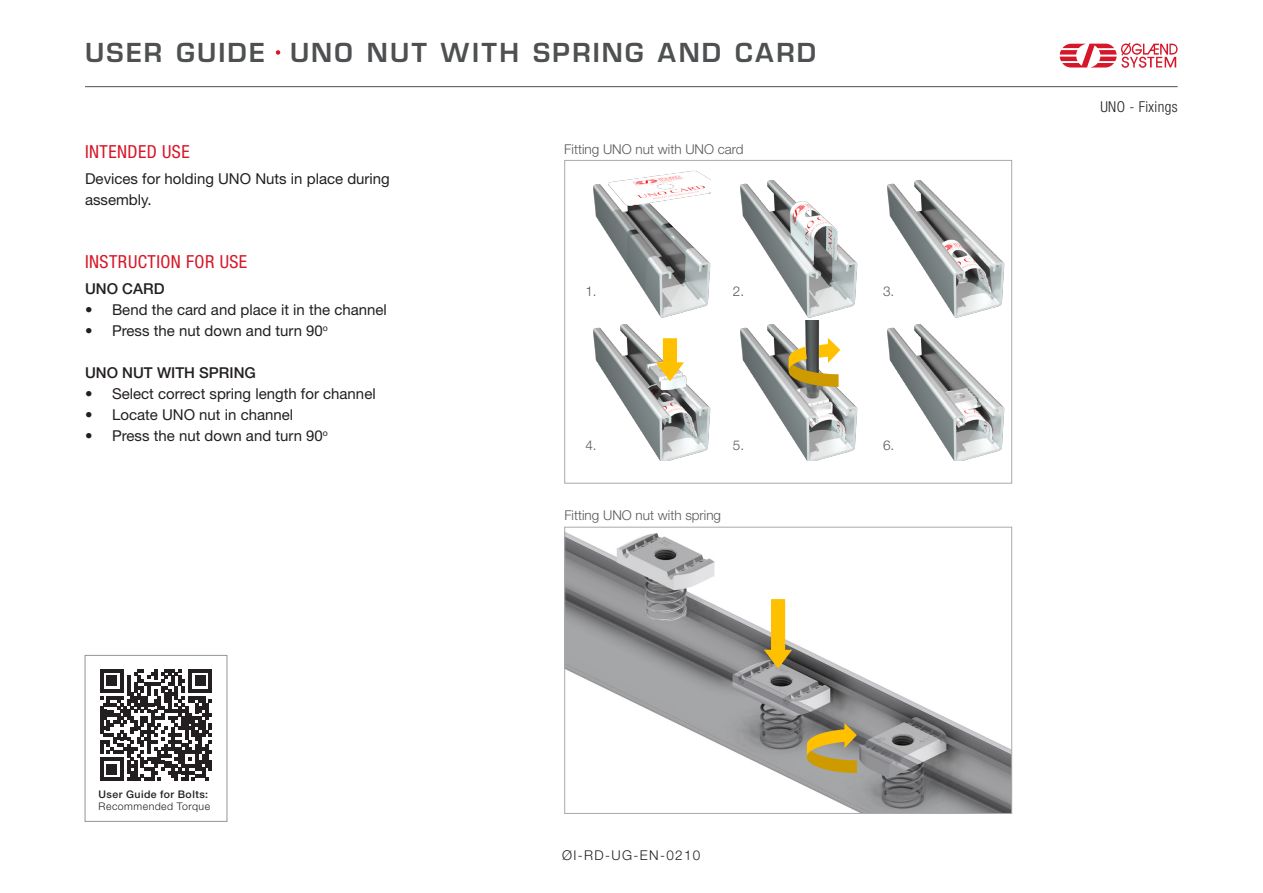
<style>
.page{position:relative;width:1263px;height:893px;background:#fff}
.page>*{position:absolute;margin:0;border:0;box-sizing:border-box;transform-origin:0 0}
.t1{font:600 25.5px "Eurostile LT Std";letter-spacing:.09em;color:#4e5051}
.t2{font:condensed 18px "Helvetica Neue LT Std";letter-spacing:.025em;color:#d71729}
.Brødtekst{font:15px/21px "Helvetica Neue LT Std";color:#231f20}
.Brødtekst-2{font:500 15px "Helvetica Neue LT Std";color:#231f20}
.t3{font:300 condensed 15px "Helvetica Neue LT Std";letter-spacing:.025em;color:#231f20}
.Bildetekst{font:300 13.5px "Helvetica Neue LT Std";color:#57585a}
.Nummer{font:300 13.5px "Helvetica Neue LT Std";letter-spacing:.1em;color:#231f20}
.t4{font:500 10.5px "Helvetica Neue LT Std";letter-spacing:.045em;color:#231f20}
.t5{font:300 10.5px "Helvetica Neue LT Std";letter-spacing:.045em;color:#231f20}
</style>
<div class="page">
<hr style="left:85px;top:86px;width:1092px;height:1px;background:#4e5051">
<svg style="left:1060px;top:42px;width:117px;height:26px"></svg>
<div style="left:274px;top:49px;width:8px;height:7px;background:#d71729;border-radius:50%"></div>
<div style="left:273px;top:47px;width:10px;height:11px;border:3px solid #fff;border-radius:50%"></div>
<div style="left:85px;top:655px;width:142px;height:167px;border:1px solid #939598"></div>
<svg style="left:100px;top:669px;width:112px;height:112px"></svg>
<div style="left:564px;top:160px;width:448px;height:324px;border:1px solid #a7aaa9"></div>
<img style="left:566px;top:532px;width:444px;height:280px">
<div style="left:564px;top:527px;width:448px;height:287px;border:1px solid #a7aaa9"></div>
<svg style="left:764px;top:599px;width:28px;height:69px"></svg>
<svg style="left:803px;top:723px;width:54px;height:50px;background:#b69c4d"></svg>
<img style="left:593px;top:170px;width:118px;height:290px">
<img style="left:740px;top:179px;width:118px;height:281px">
<img style="left:887px;top:179px;width:118px;height:281px">
<svg style="left:656px;top:338px;width:28px;height:43px"></svg>
<svg style="left:785px;top:337px;width:55px;height:50px"></svg>
<h1 class="t1" style="left:85px;top:36px;width:181px">USER GUIDE</h1>
<h2 class="t1" style="left:290px;top:36px;width:528px">UNO NUT WITH SPRING AND CARD</h2>
<h3 class="t2" style="left:85px;top:142px;width:106px">INTENDED USE</h3>
<p class="Brødtekst" style="left:85px;top:168px;width:306px">Devices for holding UNO Nuts in place during assembly.</p>
<h3 class="t2" style="left:85px;top:251px;width:164px">INSTRUCTION FOR USE</h3>
<p class="Brødtekst-2" style="left:85px;top:279px;width:81px">UNO CARD</p>
<p class="Brødtekst" style="left:85px;top:298px;width:303px">• Bend the card and place it in the channel</p>
<p class="Brødtekst" style="left:85px;top:319px;width:244px">• Press the nut down and turn 90<sup>o</sup></p>
<p class="Brødtekst-2" style="left:85px;top:363px;width:172px">UNO NUT WITH SPRING</p>
<p class="Brødtekst" style="left:85px;top:382px;width:292px">• Select correct spring length for channel</p>
<p class="Brødtekst" style="left:85px;top:403px;width:210px">• Locate UNO nut in channel</p>
<p class="Brødtekst" style="left:85px;top:424px;width:244px">• Press the nut down and turn 90<sup>o</sup></p>
<p class="t4" style="left:99px;top:788px;width:111px">User Guide for Bolts:</p>
<p class="t5" style="left:99px;top:800px;width:113px">Recommended Torque</p>
<p class="Bildetekst" style="left:564px;top:141px;width:181px">Fitting UNO nut with UNO card</p>
<p class="Bildetekst" style="left:585px;top:283px;width:13px">1.</p>
<p class="Bildetekst" style="left:733px;top:283px;width:13px">2.</p>
<p class="Bildetekst" style="left:883px;top:283px;width:13px">3.</p>
<p class="Bildetekst" style="left:585px;top:437px;width:13px">4.</p>
<p class="Bildetekst" style="left:733px;top:437px;width:13px">5.</p>
<p class="Bildetekst" style="left:883px;top:437px;width:13px">6.</p>
<p class="Bildetekst" style="left:564px;top:507px;width:158px">Fitting UNO nut with spring</p>
<p class="Nummer" style="left:562px;top:847px;width:140px">ØI-RD-UG-EN-0210</p>
<p class="t3" style="left:1100px;top:98px;width:79px">UNO - Fixings</p>
</div>
